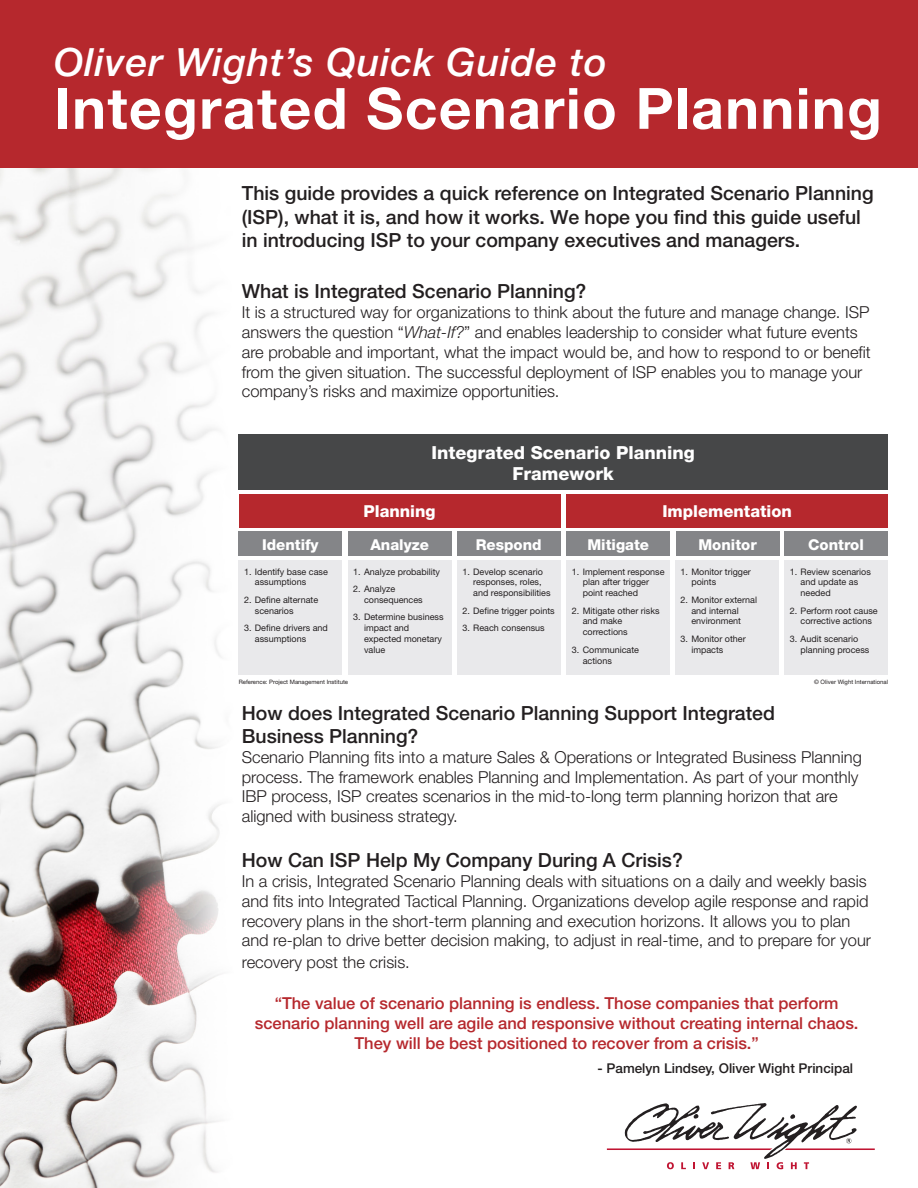
<style>
.page{position:relative;width:918px;height:1188px;background:#fff}
.page>*{position:absolute;margin:0;border:0;box-sizing:border-box;transform-origin:0 0}
.t1{font:700 57px "Helvetica Neue";letter-spacing:.025em;color:#fff}
.t2{font:italic 500 39px "Helvetica Neue";letter-spacing:.025em;color:#fff}
.t3{font:500 19.5px/23.4px "Helvetica Neue";color:#231f20}
.t4{font:800 18px "Helvetica Neue";color:#fff}
.t5{font:300 16.5px/19.8px "Helvetica Neue";color:#231f20}
.t6{font:500 16.5px/19.8px "Helvetica Neue";color:#b6282d;text-align:center}
.t7{font:800 16.5px "Helvetica Neue";color:#fff}
.t8{font:800 15px "Helvetica Neue";color:#fff}
.t9{font:500 13.5px "Helvetica Neue";color:#231f20}
.t10{font:9px/10.8px "Helvetica Neue";color:#231f20}
.t11{font:6px "Helvetica Neue";color:#231f20}
.s1{font-style:italic}
</style>
<div class="page">
<img style="left:0;top:168px;width:253px;height:1020px">
<div style="left:0;top:0;width:918px;height:168px;background:#b6282d"></div>
<svg style="left:607px;top:1103px;width:268px;height:66px"></svg>
<div style="left:239px;top:435px;width:649px;height:55px;background:#464748"></div>
<div style="left:239px;top:494px;width:321px;height:34px;background:#b6282d"></div>
<div style="left:567px;top:494px;width:321px;height:34px;background:#b6282d"></div>
<div style="left:239px;top:560px;width:103px;height:115px;background:#e9e9eb"></div>
<div style="left:348px;top:560px;width:103px;height:115px;background:#e9e9eb"></div>
<div style="left:457px;top:560px;width:103px;height:115px;background:#e9e9eb"></div>
<div style="left:567px;top:560px;width:103px;height:115px;background:#e9e9eb"></div>
<div style="left:675px;top:560px;width:104px;height:115px;background:#e9e9eb"></div>
<div style="left:784px;top:560px;width:104px;height:115px;background:#e9e9eb"></div>
<div style="left:239px;top:532px;width:103px;height:24px;background:#848588"></div>
<div style="left:348px;top:532px;width:103px;height:24px;background:#848588"></div>
<div style="left:457px;top:532px;width:103px;height:24px;background:#848588"></div>
<div style="left:567px;top:532px;width:103px;height:24px;background:#848588"></div>
<div style="left:676px;top:532px;width:103px;height:24px;background:#848588"></div>
<div style="left:784px;top:532px;width:104px;height:24px;background:#848588"></div>
<p class="t2" style="left:54px;top:39px;width:555px">Oliver Wight’s Quick Guide to</p>
<p class="t1" style="left:54px;top:73px;width:829px">Integrated Scenario Planning</p>
<p class="t3" style="left:242px;top:181px;width:633px">This guide provides a quick reference on Integrated Scenario Planning (ISP), what it is, and how it works. We hope you find this guide useful in introducing ISP to your company executives and managers.</p>
<p class="t3" style="left:242px;top:279px;width:346px">What is Integrated Scenario Planning?</p>
<p class="t5" style="left:242px;top:302px;width:631px">It is a structured way for organizations to think about the future and manage change. ISP answers the question “<span class="s1">What-If?</span>” and enables leadership to consider what future events are probable and important, what the impact would be, and how to respond to or benefit from the given situation. The successful deployment of ISP enables you to manage your company’s risks and maximize opportunities.</p>
<p class="t4" style="left:432px;top:441px;width:265px">Integrated Scenario Planning</p>
<p class="t4" style="left:513px;top:463px;width:103px">Framework</p>
<p class="t7" style="left:363px;top:502px;width:74px">Planning</p>
<p class="t7" style="left:662px;top:502px;width:131px">Implementation</p>
<p class="t8" style="left:262px;top:536px;width:58px">Identify</p>
<p class="t8" style="left:370px;top:536px;width:60px">Analyze</p>
<p class="t8" style="left:476px;top:536px;width:67px">Respond</p>
<p class="t8" style="left:587px;top:536px;width:63px">Mitigate</p>
<p class="t8" style="left:698px;top:536px;width:60px">Monitor</p>
<p class="t8" style="left:808px;top:536px;width:57px">Control</p>
<p class="t10" style="left:255px;top:566px;width:75px;text-indent:-11px">1. Identify base case assumptions</p>
<p class="t10" style="left:255px;top:594px;width:65px;text-indent:-11px">2. Define alternate scenarios</p>
<p class="t10" style="left:255px;top:622px;width:75px;text-indent:-11px">3. Define drivers and assumptions</p>
<p class="t10" style="left:353px;top:566px;width:88px">1. Analyze probability</p>
<p class="t10" style="left:364px;top:583px;width:60px;text-indent:-11px">2. Analyze consequences</p>
<p class="t10" style="left:364px;top:612px;width:81px;text-indent:-11px">3. Determine business impact and expected monetary value</p>
<p class="t11" style="left:239px;top:678px;width:111px">Reference: Project Management Institute</p>
<p class="t10" style="left:473px;top:566px;width:79px;text-indent:-11px">1. Develop scenario responses, roles, and responsibilities</p>
<p class="t10" style="left:462px;top:605px;width:94px">2. Define trigger points</p>
<p class="t10" style="left:462px;top:622px;width:84px">3. Reach consensus</p>
<p class="t10" style="left:583px;top:566px;width:83px;text-indent:-11px">1. Implement response plan after trigger point reached</p>
<p class="t10" style="left:583px;top:605px;width:78px;text-indent:-11px">2. Mitigate other risks and make corrections</p>
<p class="t10" style="left:583px;top:644px;width:58px;text-indent:-11px">3. Communicate actions</p>
<p class="t10" style="left:691px;top:566px;width:61px;text-indent:-11px">1. Monitor trigger points</p>
<p class="t10" style="left:691px;top:594px;width:67px;text-indent:-11px">2. Monitor external and internal environment</p>
<p class="t10" style="left:691px;top:633px;width:56px;text-indent:-11px">3. Monitor other impacts</p>
<p class="t10" style="left:801px;top:566px;width:72px;text-indent:-11px">1. Review scenarios and update as needed</p>
<p class="t10" style="left:790px;top:605px;width:89px;text-align:center">2. Perform root cause corrective actions</p>
<p class="t10" style="left:801px;top:633px;width:70px;text-indent:-11px">3. Audit scenario planning process</p>
<p class="t11" style="left:814px;top:678px;width:76px">© Oliver Wight International</p>
<p class="t3" style="left:242px;top:701px;width:535px">How does Integrated Scenario Planning Support Integrated<br>Business Planning?</p>
<p class="t5" style="left:242px;top:747px;width:622px">Scenario Planning fits into a mature Sales &amp; Operations or Integrated Business Planning process. The framework enables Planning and Implementation. As part of your monthly IBP process, ISP creates scenarios in the mid-to-long term planning horizon that are aligned with business strategy.</p>
<p class="t3" style="left:242px;top:848px;width:443px">How Can ISP Help My Company During A Crisis?</p>
<p class="t5" style="left:242px;top:871px;width:631px">In a crisis, Integrated Scenario Planning deals with situations on a daily and weekly basis and fits into Integrated Tactical Planning. Organizations develop agile response and rapid recovery plans in the short-term planning and execution horizons. It allows you to plan and re-plan to drive better decision making, to adjust in real-time, and to prepare for your</p>
<p class="t5" style="left:242px;top:952px;width:170px">recovery post the crisis.</p>
<p class="t6" style="left:255px;top:993px;width:605px">“The value of scenario planning is endless. Those companies that perform scenario planning well are agile and responsive without creating internal chaos.<br>They will be best positioned to recover from a crisis.”</p>
<p class="t9" style="left:597px;top:1060px;width:257px">- Pamelyn Lindsey, Oliver Wight Principal</p>
</div>
